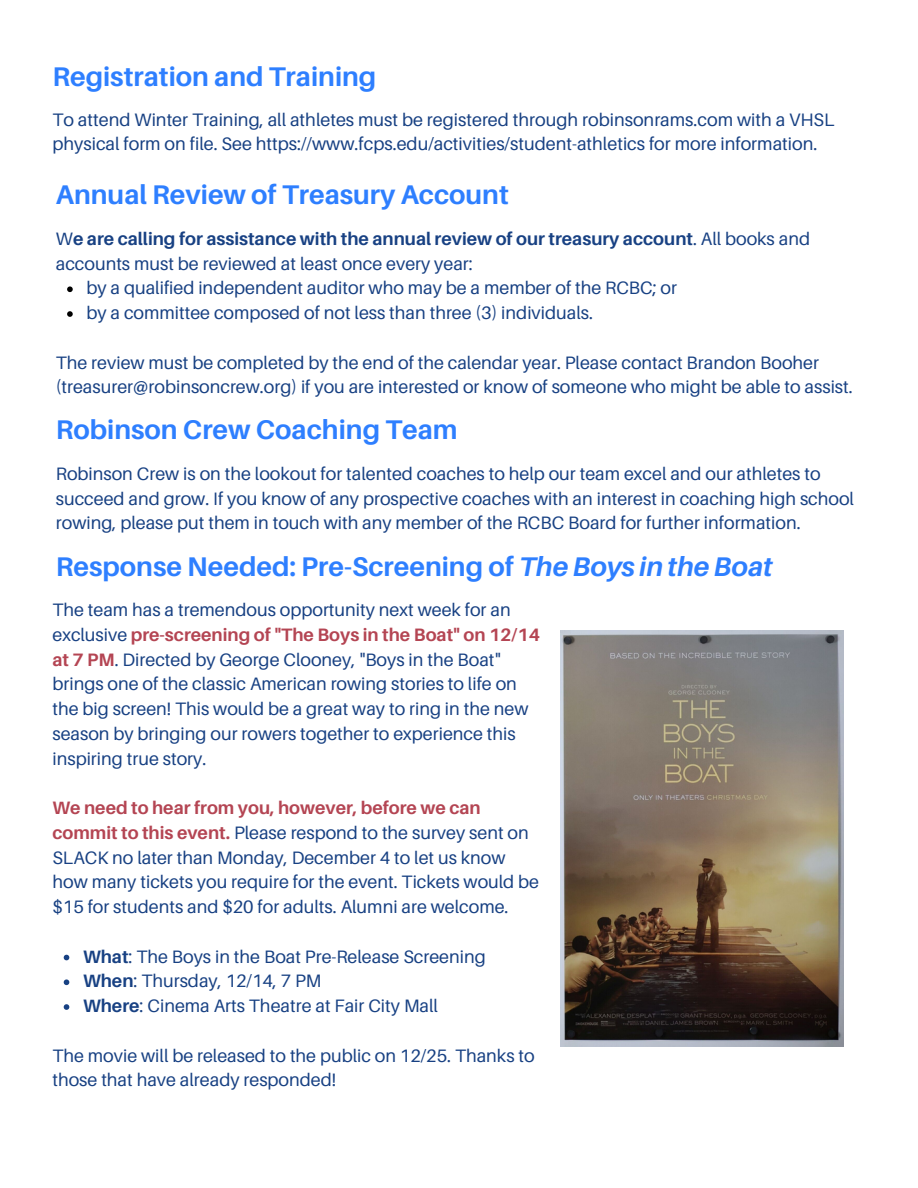
<style>
.page{position:relative;width:918px;height:1188px;background:#fff}
.page>*{position:absolute;margin:0;border:0;box-sizing:border-box;transform-origin:0 0}
.t1{font:700 27px "Aileron";color:#2e7fff}
.t2{font:18px/24.8px "Aileron";color:#184183}
.t3{font:700 18px/24.8px "Aileron";color:#184183}
.s1{font-weight:400}
.s2{font-style:italic}
.s3{font-weight:700;color:#b44553}
.s4{font-weight:700}
</style>
<div class="page">
<img style="left:560px;top:630px;width:284px;height:417px">
<svg style="left:64px;top:955px;width:5px;height:5px"></svg>
<svg style="left:64px;top:979px;width:5px;height:6px"></svg>
<svg style="left:64px;top:1004px;width:5px;height:6px"></svg>
<svg style="left:67px;top:286px;width:6px;height:6px"></svg>
<svg style="left:67px;top:311px;width:6px;height:6px"></svg>
<p class="t1" style="left:52px;top:59px;width:325px">Registration and Training</p>
<p class="t2" style="left:52px;top:107px;width:784px">To attend Winter Training, all athletes must be registered through robinsonrams.com with a VHSL physical form on file. See https://www.fcps.edu/activities/student-athletics for more information.</p>
<p class="t1" style="left:56px;top:178px;width:454px">Annual Review of Treasury Account</p>
<p class="t3" style="left:56px;top:226px;width:756px"><span class="s1">W</span>e are calling for assistance with the annual review of our treasury account<span class="s1">. All books and accounts must be reviewed at least once every year:</span></p>
<p class="t2" style="left:86px;top:275px;width:592px">by a qualified independent auditor who may be a member of the RCBC; or</p>
<p class="t2" style="left:86px;top:300px;width:508px">by a committee composed of not less than three (3) individuals.</p>
<p class="t2" style="left:56px;top:350px;width:798px">The review must be completed by the end of the calendar year. Please contact Brandon Booher (treasurer@robinsoncrew.org) if you are interested or know of someone who might be able to assist.</p>
<p class="t1" style="left:56px;top:413px;width:403px">Robinson Crew Coaching Team</p>
<p class="t2" style="left:56px;top:461px;width:800px">Robinson Crew is on the lookout for talented coaches to help our team excel and our athletes to succeed and grow. If you know of any prospective coaches with an interest in coaching high school rowing, please put them in touch with any member of the RCBC Board for further information.</p>
<p class="t1" style="left:56px;top:549px;width:718px">Response Needed: Pre-Screening of <span class="s2">The Boys in the Boat</span></p>
<p class="t2" style="left:52px;top:597px;width:489px">The team has a tremendous opportunity next week for an exclusive <span class="s3">pre-screening of "The Boys in the Boat" on 12/14 at 7 PM</span>. Directed by George Clooney, "Boys in the Boat" brings one of the classic American rowing stories to life on the big screen! This would be a great way to ring in the new season by bringing our rowers together to experience this inspiring true story.</p>
<p class="t2" style="left:52px;top:795px;width:488px"><span class="s3">We need to hear from you, however, before we can commit to this event.</span> Please respond to the survey sent on SLACK no later than Monday, December 4 to let us know how many tickets you require for the event. Tickets would be $15 for students and $20 for adults. Alumni are welcome.</p>
<p class="t2" style="left:83px;top:944px;width:404px"><span class="s4">What</span>: The Boys in the Boat Pre-Release Screening</p>
<p class="t2" style="left:83px;top:968px;width:240px"><span class="s4">When</span>: Thursday, 12/14, 7 PM</p>
<p class="t2" style="left:83px;top:993px;width:357px"><span class="s4">Where</span>: Cinema Arts Theatre at Fair City Mall</p>
<p class="t2" style="left:52px;top:1043px;width:484px">The movie will be released to the public on 12/25. Thanks to those that have already responded!</p>
</div>
